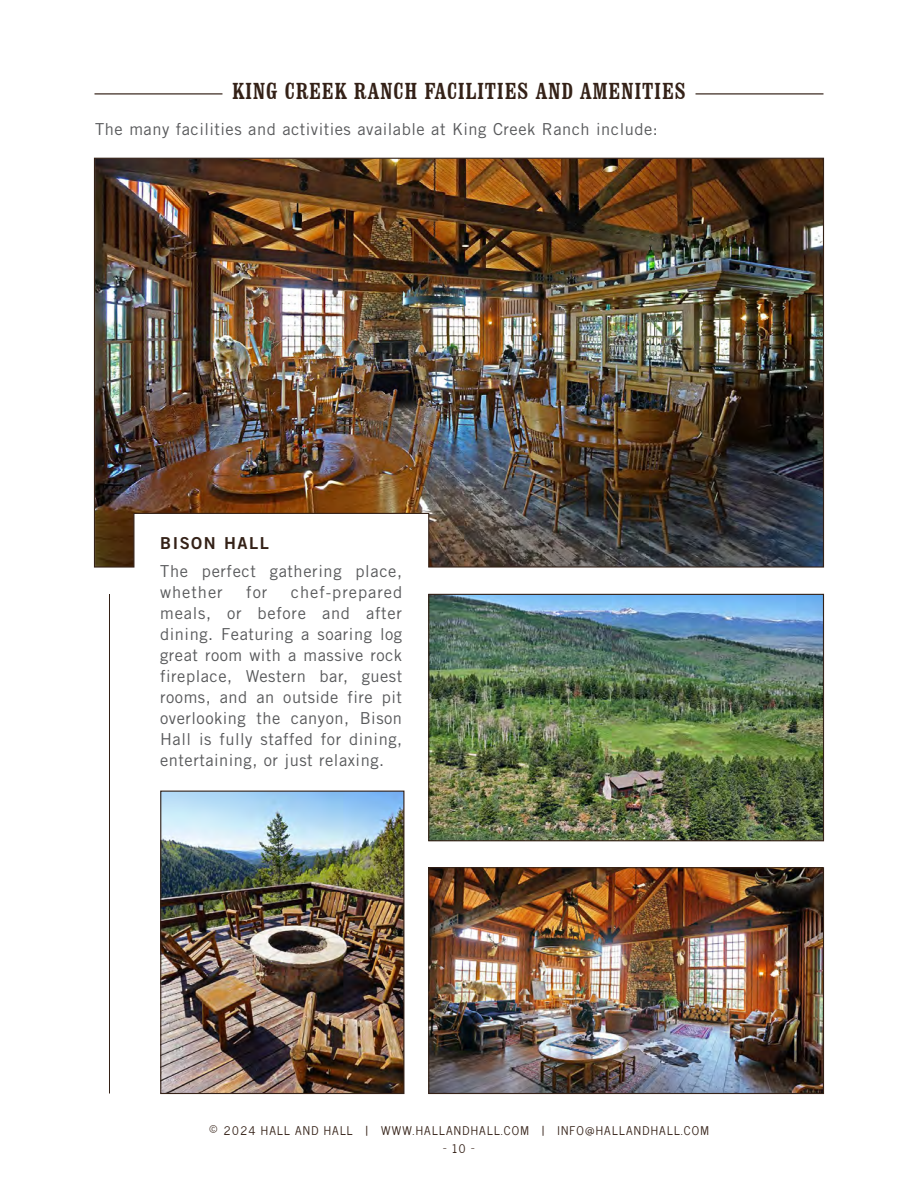
<style>
.page{position:relative;width:918px;height:1188px;background:#fff}
.page>*{position:absolute;margin:0;border:0;box-sizing:border-box;transform-origin:0 0}
.t1{font:condensed 24px "Clarendon BT";letter-spacing:.03em;color:#342117}
.t2{font:16.5px/21px "Trade Gothic LT Std";letter-spacing:.03em;color:#58595b}
.t3{font:16.5px "Trade Gothic LT Std Bd 2";letter-spacing:.09em;color:#342117}
.t4{font:12px "News Cycle";letter-spacing:.1em;color:#342117}
.s1{font-size:16.5px}
</style>
<div class="page">
<img style="left:430px;top:596px;width:392px;height:243px">
<div style="left:428px;top:594px;width:396px;height:247px;border:1px solid #342117"></div>
<img style="left:430px;top:869px;width:392px;height:223px">
<div style="left:428px;top:867px;width:396px;height:227px;border:1px solid #342117"></div>
<img style="left:162px;top:793px;width:240px;height:299px">
<div style="left:160px;top:791px;width:244px;height:303px;border:1px solid #342117"></div>
<img style="left:93px;top:157px;width:732px;height:411px">
<hr style="left:109px;top:594px;width:1px;height:500px;background:#342117">
<hr style="left:94px;top:93px;width:128px;height:1px;background:#342117">
<hr style="left:696px;top:93px;width:127px;height:1px;background:#342117">
<h1 class="t1" style="left:232px;top:76px;width:455px">KING CREEK RANCH FACILITIES AND AMENITIES</h1>
<p class="t2" style="left:95px;top:118px;width:564px">The many facilities and activities available at King Creek Ranch include:</p>
<p class="t3" style="left:160px;top:533px;width:110px">BISON HALL</p>
<p class="t2" style="left:160px;top:560px;width:243px">The perfect gathering place, whether</p>
<p class="t2" style="left:160px;top:581px;width:244px;text-align:justify;text-indent:131px">chef-prepared meals, or before and after dining. Featuring a soaring log great room with a massive rock fireplace, Western bar, guest rooms, and an outside fire pit overlooking the canyon, Bison Hall is fully staffed for dining, entertaining, or just relaxing.</p>
<p class="t2" style="left:246px;top:581px;width:23px">for</p>
<p class="t4" style="left:209px;top:1120px;width:502px"><span class="s1">©</span> 2024 HALL AND HALL | WWW.HALLANDHALL.COM | INFO@HALLANDHALL.COM</p>
<p class="t4" style="left:443px;top:1138px;width:33px">— 10 –</p>
</div>
